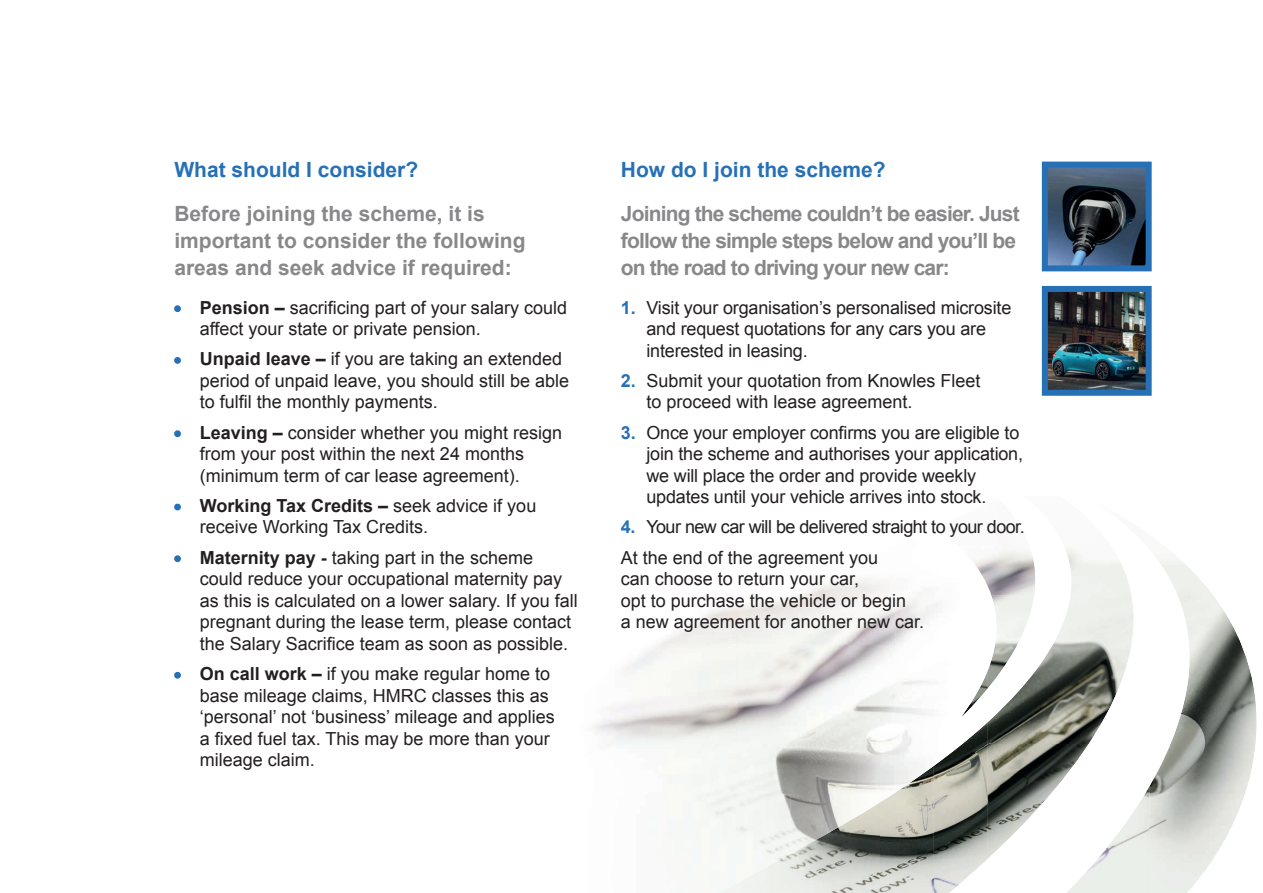
<style>
.page{position:relative;width:1263px;height:893px;background:#fff}
.page>*{position:absolute;margin:0;border:0;box-sizing:border-box;transform-origin:0 0}
.t1{font:700 21px/27px "Arial";letter-spacing:-.04em;color:#88888a}
.t2{font:700 21px/27px "Arial";color:#88888a}
.t3{font:700 21px "Arial";color:#2670b6}
.t4{font:18px/21.6px "Arial";color:#231f20}
.t5{font:18px/30.2px "Arial";letter-spacing:-.03em;color:#231f20}
.s1{color:#2670b6}
.s2{font-weight:700}
.s3{font-weight:700;color:#2670b6}
</style>
<div class="page">
<img style="left:1053px;top:645px;width:52px;height:71px">
<img style="left:1189px;top:645px;width:21px;height:149px">
<img style="left:934px;top:794px;width:53px;height:99px">
<img style="left:880px;top:794px;width:54px;height:99px">
<img style="left:987px;top:794px;width:162px;height:99px">
<img style="left:790px;top:844px;width:90px;height:49px">
<img style="left:1149px;top:794px;width:61px;height:99px">
<img style="left:657px;top:547px;width:553px;height:98px">
<img style="left:1210px;top:592px;width:47px;height:271px">
<img style="left:593px;top:645px;width:460px;height:149px">
<img style="left:1105px;top:645px;width:84px;height:149px">
<img style="left:1053px;top:716px;width:53px;height:177px">
<div style="left:696px;top:794px;width:94px;height:99px;background:#f3f6f3"></div>
<img style="left:790px;top:794px;width:103px;height:50px">
<img style="left:1000px;top:794px;width:53px;height:99px">
<img style="left:1105px;top:794px;width:40px;height:55px">
<img style="left:790px;top:843px;width:19px;height:11px">
<img style="left:949px;top:846px;width:52px;height:47px">
<img style="left:1187px;top:863px;width:23px;height:30px">
<svg style="left:1041px;top:161px;width:111px;height:111px;background:#3a5570"></svg>
<img style="left:1041px;top:285px;width:111px;height:111px">
<p class="t3" style="left:174px;top:156px;width:245px">What should I consider?</p>
<p class="t2" style="left:174px;top:201px;width:353px">Before joining the scheme, it is important to consider the following areas and seek advice if required:</p>
<p class="t4" style="left:200px;top:297px;width:369px;text-indent:-26px"><span class="s1">•</span> <span class="s2">Pension –</span> sacrificing part of your salary could affect your state or private pension.</p>
<p class="t4" style="left:200px;top:348px;width:371px;text-indent:-26px"><span class="s1">•</span> <span class="s2">Unpaid leave –</span> if you are taking an extended period of unpaid leave, you should still be able to fulfil the monthly payments.</p>
<p class="t4" style="left:200px;top:422px;width:364px;text-indent:-26px"><span class="s1">•</span> <span class="s2">Leaving –</span> consider whether you might resign from your post within the next 24 months (minimum term of car lease agreement).</p>
<p class="t4" style="left:200px;top:495px;width:338px;text-indent:-26px"><span class="s1">•</span> <span class="s2">Working Tax Credits –</span> seek advice if you receive Working Tax Credits.</p>
<p class="t4" style="left:200px;top:547px;width:379px;text-indent:-26px"><span class="s1">•</span> <span class="s2">Maternity pay -</span> taking part in the scheme could reduce your occupational maternity pay as this is calculated on a lower salary. If you fall pregnant during the lease term, please contact the Salary Sacrifice team as soon as possible.</p>
<p class="t4" style="left:200px;top:663px;width:356px;text-indent:-26px"><span class="s1">•</span> <span class="s2">On call work –</span> if you make regular home to base mileage claims, HMRC classes this as ‘personal’ not ‘business’ mileage and applies a fixed fuel tax. This may be more than your mileage claim.</p>
<p class="t3" style="left:621px;top:156px;width:266px">How do I join the scheme?</p>
<p class="t1" style="left:621px;top:201px;width:400px">Joining the scheme couldn’t be easier. Just follow the simple steps below and you’ll be on the road to driving your new car:</p>
<p class="t4" style="left:646px;top:297px;width:367px;text-indent:-26px"><span class="s3">1.</span> Visit your organisation’s personalised microsite and request quotations for any cars you are interested in leasing.</p>
<p class="t4" style="left:646px;top:370px;width:336px;text-indent:-26px"><span class="s3">2.</span> Submit your quotation from Knowles Fleet to proceed with lease agreement.</p>
<p class="t4" style="left:646px;top:422px;width:378px;text-indent:-26px"><span class="s3">3.</span> Once your employer confirms you are eligible to join the scheme and authorises your application, we will place the order and provide weekly updates until your vehicle arrives into stock.</p>
<p class="t5" style="left:621px;top:512px;width:405px"><span class="s3">4.</span> Your new car will be delivered straight to your door.<br>At the end of the agreement you</p>
<p class="t4" style="left:621px;top:568px;width:305px">can choose to return your car,<br>opt to purchase the vehicle or begin<br>a new agreement for another new car.</p>
</div>
